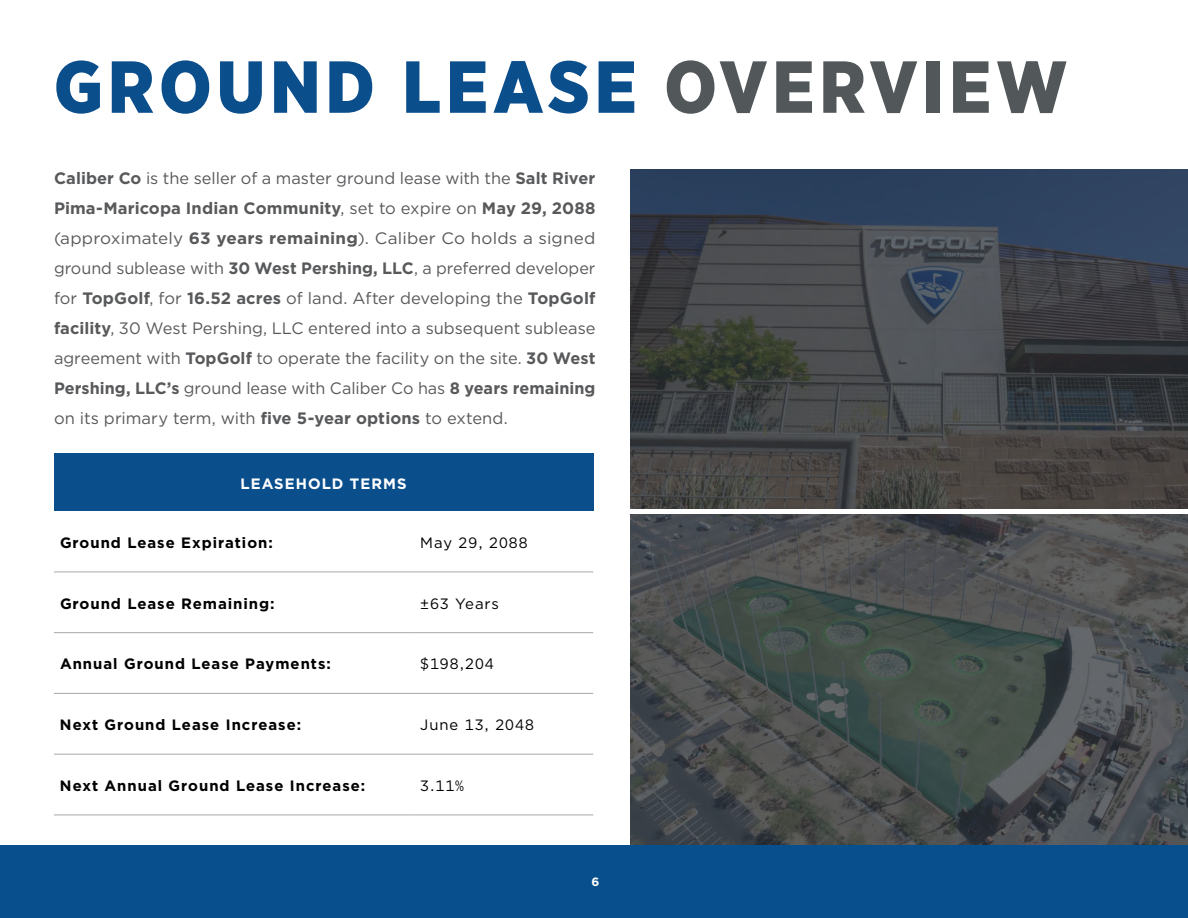
<style>
.page{position:relative;width:1188px;height:918px;background:#fff}
.page>*{position:absolute;margin:0;border:0;box-sizing:border-box;transform-origin:0 0}
.t1{font:900 73.5px "Gotham Narrow";letter-spacing:.07em;color:#0b4e8c}
.t2{font:16.5px/30px "Gotham";letter-spacing:-.005em;color:#58595b;text-align:justify}
.t3{font:700 15px "Gotham";letter-spacing:.06em;color:#000}
.t4{font:15px "Gotham";letter-spacing:.06em;color:#000}
.t5{font:700 15px "Gotham";color:#fff}
.t6{font:700 12px "Gotham";color:#fff}
.s1{color:#52575a}
.s2{font-weight:700}
</style>
<div class="page">
<div style="left:54px;top:454px;width:539px;height:57px;background:#0b4e8c"></div>
<hr style="left:54px;top:572px;width:360px;height:1px;background:#a8a8aa">
<hr style="left:414px;top:572px;width:179px;height:1px;background:#a8a8aa">
<hr style="left:54px;top:754px;width:360px;height:1px;background:#a8a8aa">
<hr style="left:414px;top:754px;width:179px;height:1px;background:#a8a8aa">
<hr style="left:54px;top:815px;width:360px;height:1px;background:#a8a8aa">
<hr style="left:414px;top:815px;width:179px;height:1px;background:#a8a8aa">
<hr style="left:54px;top:632px;width:360px;height:1px;background:#a8a8aa">
<hr style="left:414px;top:632px;width:179px;height:1px;background:#a8a8aa">
<hr style="left:54px;top:693px;width:360px;height:1px;background:#a8a8aa">
<hr style="left:414px;top:693px;width:179px;height:1px;background:#a8a8aa">
<img style="left:631px;top:170px;width:557px;height:339px">
<img style="left:631px;top:514px;width:557px;height:331px">
<div style="left:0;top:845px;width:1188px;height:73px;background:#074f8d"></div>
<h1 class="t1" style="left:54px;top:38px;width:1015px">GROUND LEASE <span class="s1">OVERVIEW</span></h1>
<p class="t2" style="left:54px;top:163px;width:543px"><span class="s2">Caliber Co</span> is the seller of a master ground lease with the <span class="s2">Salt River Pima-Maricopa Indian Community</span>, set to expire on <span class="s2">May 29, 2088 </span>(approximately <span class="s2">63 years remaining</span>). Caliber Co holds a signed ground sublease with <span class="s2">30 West Pershing, LLC</span>, a preferred developer for <span class="s2">TopGolf</span>, for <span class="s2">16.52 acres</span> of land. After developing the <span class="s2">TopGolf facility</span>, 30 West Pershing, LLC entered into a subsequent sublease agreement with <span class="s2">TopGolf</span> to operate the facility on the site. <span class="s2">30 West Pershing, LLC’s</span> ground lease with Caliber Co has <span class="s2">8 years remaining </span>on its primary term, with <span class="s2">five 5-year options</span> to extend.</p>
<p class="t5" style="left:241px;top:474px;width:168px">LEASEHOLD TERMS</p>
<p class="t3" style="left:60px;top:533px;width:215px">Ground Lease Expiration:</p>
<p class="t4" style="left:420px;top:533px;width:109px">May 29, 2088</p>
<p class="t3" style="left:60px;top:593px;width:216px">Ground Lease Remaining:</p>
<p class="t4" style="left:420px;top:594px;width:80px">±63 Years</p>
<p class="t3" style="left:60px;top:654px;width:273px">Annual Ground Lease Payments:</p>
<p class="t4" style="left:420px;top:655px;width:76px">$198,204</p>
<p class="t3" style="left:60px;top:715px;width:243px">Next Ground Lease Increase:</p>
<p class="t4" style="left:420px;top:715px;width:116px">June 13, 2048</p>
<p class="t3" style="left:60px;top:776px;width:307px">Next Annual Ground Lease Increase:</p>
<p class="t4" style="left:420px;top:776px;width:46px">3.11%</p>
<p class="t6" style="left:592px;top:874px;width:9px">6</p>
</div>
